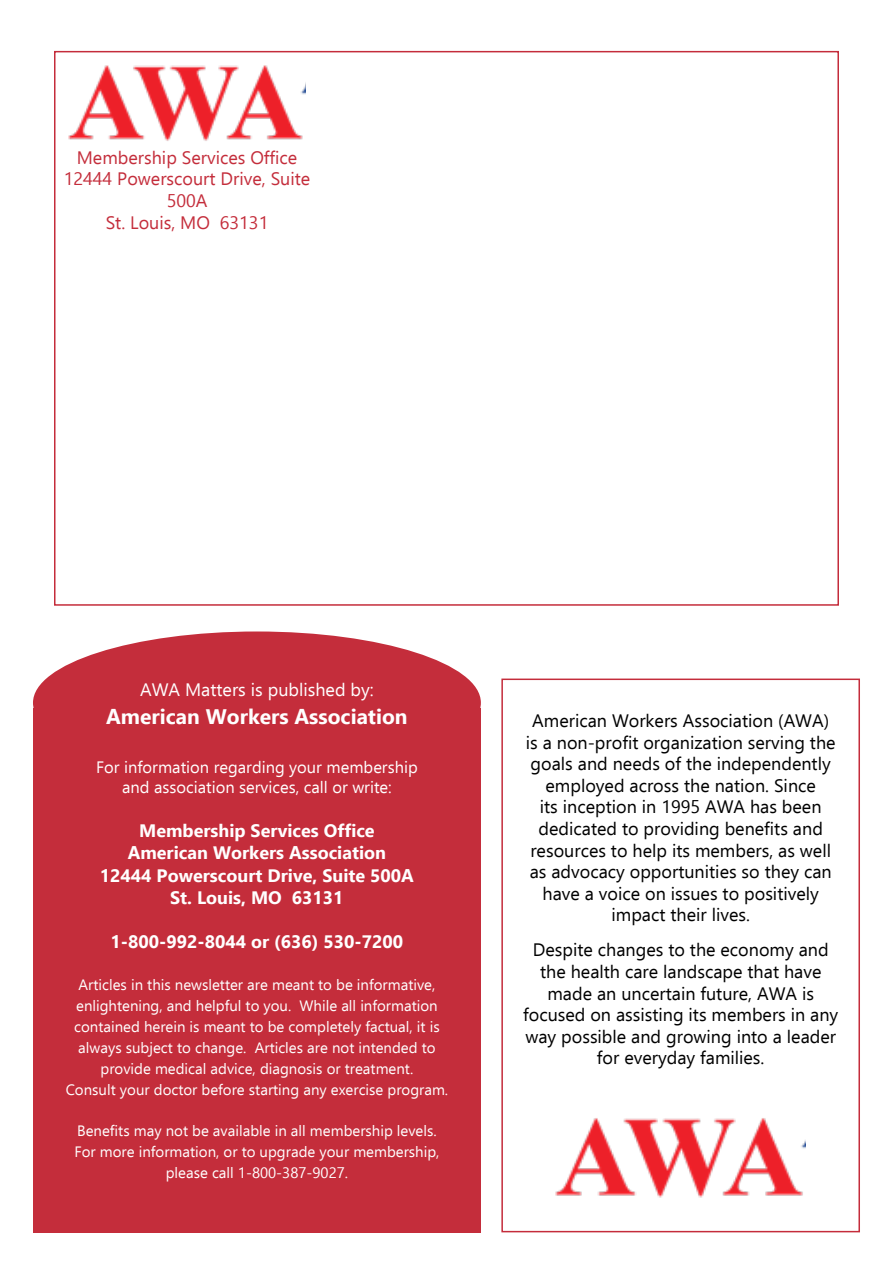
<style>
.page{position:relative;width:893px;height:1263px;background:#fff}
.page>*{position:absolute;margin:0;border:0;box-sizing:border-box;transform-origin:0 0}
.t1{font:700 21px "Ebrima";color:#fff}
.t2{font:18px/21.6px "Ebrima";color:#000;text-align:center}
.t3{font:700 18px/22.5px "Ebrima";color:#fff;text-align:center}
.t4{font:18px/21.6px "Ebrima";color:#c42d3b;text-align:center}
.t5{font:18px "Ebrima";color:#fff}
.t6{font:16.5px/19.8px "Ebrima";color:#fff;text-align:center}
.t7{font:15px/21px "Ebrima";color:#fff;text-align:center}
</style>
<div class="page">
<img style="left:69px;top:65px;width:236px;height:76px">
<img style="left:555px;top:1118px;width:251px;height:80px">
<div style="left:33px;top:631px;width:448px;height:143px;background:#c42d3b;border-radius:50%"></div>
<div style="left:33px;top:708px;width:448px;height:524px;background:#c42d3b"></div>
<div style="left:501px;top:678px;width:359px;height:554px;border:2px solid #c42c3b"></div>
<p class="t4" style="left:64px;top:146px;width:248px">Membership Services Office<br>12444 Powerscourt Drive, Suite<br>500A<br>St. Louis, MO 63131</p>
<p class="t5" style="left:140px;top:676px;width:235px">AWA Matters is published by:</p>
<p class="t1" style="left:106px;top:699px;width:303px">American Workers Association</p>
<p class="t2" style="left:526px;top:709px;width:311px">American Workers Association (AWA) is a non-profit organization serving the goals and needs of the independently employed across the nation. Since<br>its inception in 1995 AWA has been dedicated to providing benefits and resources to help its members, as well as advocacy opportunities so they can have a voice on issues to positively impact their lives.</p>
<p class="t2" style="left:523px;top:939px;width:317px">Despite changes to the economy and the health care landscape that have made an uncertain future, AWA is focused on assisting its members in any way possible and growing into a leader for everyday families.</p>
<p class="t6" style="left:96px;top:757px;width:323px">For information regarding your membership and association services, call or write:</p>
<p class="t3" style="left:100px;top:818px;width:315px">Membership Services Office<br>American Workers Association<br>12444 Powerscourt Drive, Suite 500A<br>St. Louis, MO 63131</p>
<p class="t3" style="left:110px;top:929px;width:294px">1-800-992-8044 or (636) 530-7200</p>
<p class="t7" style="left:66px;top:974px;width:384px">Articles in this newsletter are meant to be informative, enlightening, and helpful to you. While all information contained herein is meant to be completely factual, it is always subject to change. Articles are not intended to provide medical advice, diagnosis or treatment.<br>Consult your doctor before starting any exercise program.</p>
<p class="t7" style="left:74px;top:1120px;width:366px">Benefits may not be available in all membership levels.<br>For more information, or to upgrade your membership, please call 1-800-387-9027.</p>
</div>
